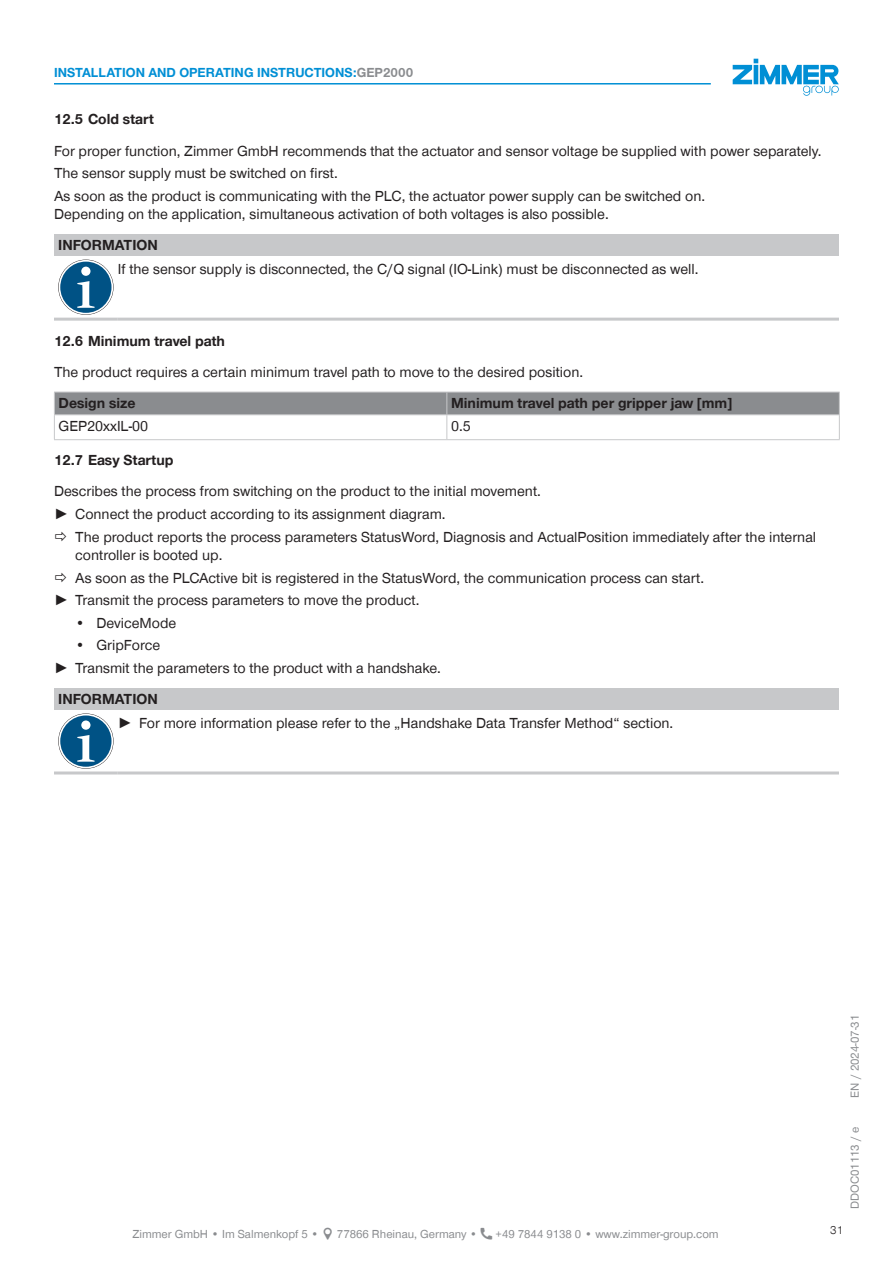
<style>
.page{position:relative;width:893px;height:1263px;background:#fff}
.page>*{position:absolute;margin:0;border:0;box-sizing:border-box;transform-origin:0 0}
.CB_AF_TD-Text{font:15px/18px "Zimmer Group Sans Global";color:#231f20}
.CB_AF_TD-Text-2{font:700 15px "Zimmer Group Sans Global";color:#231f20}
.CB_AF_TD-Signalwort{font:700 15px "Zimmer Group Sans Global";color:#231f20}
.CB_AF_TD-Tabelle-linksbuendig{font:15px "Zimmer Group Sans Global";color:#231f20}
.CB_AF_TD-Tabelle-linksbuendig-2{font:700 15px "Zimmer Group Sans Global";color:#231f20}
.CB_AF_TD-Kopfzeile{font:700 13.5px "Zimmer Group Sans Global";color:#008fd5}
.CB_AF_TD-Fusszeile{font:12px "Zimmer Group Sans Global";color:#8a8c8f}
.CB_AF_TD-Seitenrand{font:12px "Zimmer Group Sans";color:#8a8c8f}
.CB_AF_Seitenzahl_rechts{font:300 12px "Zimmer Group Sans";color:#231f20}
.s1{color:#8a8c8f}
.s2{font-family:"Zimmer Group Sans"}
</style>
<div class="page">
<svg style="left:733px;top:59px;width:106px;height:37px"></svg>
<div style="left:54px;top:234px;width:785px;height:21px;background:#c7c8ca"></div>
<hr style="left:54px;top:318px;width:64px;height:3px;background:#c7c8ca">
<hr style="left:118px;top:318px;width:721px;height:3px;background:#c7c8ca">
<svg style="left:58px;top:260px;width:56px;height:55px"></svg>
<svg style="left:59px;top:260px;width:54px;height:54px"></svg>
<div style="left:60px;top:262px;width:52px;height:51px;background:#005285;border-radius:50%"></div>
<svg style="left:77px;top:281px;width:18px;height:27px"></svg>
<div style="left:81px;top:267px;width:9px;height:9px;background:#fff;border-radius:50%"></div>
<svg style="left:54px;top:392px;width:786px;height:47px"></svg>
<hr style="left:54px;top:439px;width:393px;height:1px;background:#c7c8ca">
<hr style="left:447px;top:439px;width:393px;height:1px;background:#c7c8ca">
<div style="left:54px;top:688px;width:785px;height:21px;background:#c7c8ca"></div>
<hr style="left:54px;top:771px;width:64px;height:3px;background:#c7c8ca">
<hr style="left:118px;top:771px;width:721px;height:3px;background:#c7c8ca">
<svg style="left:58px;top:713px;width:56px;height:56px"></svg>
<svg style="left:59px;top:714px;width:54px;height:54px"></svg>
<div style="left:60px;top:715px;width:52px;height:52px;background:#005285;border-radius:50%"></div>
<svg style="left:77px;top:735px;width:18px;height:27px"></svg>
<div style="left:81px;top:720px;width:9px;height:10px;background:#fff;border-radius:50%"></div>
<hr style="left:54px;top:83px;width:657px;height:2px;background:#008fd5">
<p class="CB_AF_TD-Kopfzeile" style="left:54px;top:65px;width:361px">INSTALLATION AND OPERATING INSTRUCTIONS:<span class="s1">GEP2000</span></p>
<p class="CB_AF_TD-Text-2" style="left:54px;top:110px;width:101px">12.5 Cold start</p>
<p class="CB_AF_TD-Text" style="left:54px;top:141px;width:769px">For proper function, Zimmer GmbH recommends that the actuator and sensor voltage be supplied with power separately.</p>
<p class="CB_AF_TD-Text" style="left:54px;top:164px;width:285px">The sensor supply must be switched on first.</p>
<p class="CB_AF_TD-Text" style="left:54px;top:187px;width:653px">As soon as the product is communicating with the PLC, the actuator power supply can be switched on.<br>Depending on the application, simultaneous activation of both voltages is also possible.</p>
<p class="CB_AF_TD-Signalwort" style="left:58px;top:236px;width:101px">INFORMATION</p>
<p class="CB_AF_TD-Text" style="left:118px;top:260px;width:582px">If the sensor supply is disconnected, the C/Q signal (IO-Link) must be disconnected as well.</p>
<p class="CB_AF_TD-Text-2" style="left:54px;top:332px;width:172px">12.6 Minimum travel path</p>
<p class="CB_AF_TD-Text" style="left:54px;top:363px;width:531px">The product requires a certain minimum travel path to move to the desired position.</p>
<p class="CB_AF_TD-Tabelle-linksbuendig-2" style="left:59px;top:394px;width:78px">Design size</p>
<p class="CB_AF_TD-Text-2" style="left:451px;top:394px;width:282px">Minimum travel path per gripper jaw [mm]</p>
<p class="CB_AF_TD-Tabelle-linksbuendig" style="left:59px;top:417px;width:91px">GEP20xxIL-00</p>
<p class="CB_AF_TD-Text" style="left:451px;top:417px;width:21px">0.5</p>
<p class="CB_AF_TD-Text-2" style="left:54px;top:451px;width:121px">12.7 Easy Startup</p>
<p class="CB_AF_TD-Text" style="left:54px;top:482px;width:488px">Describes the process from switching on the product to the initial movement.</p>
<p class="CB_AF_TD-Text" style="left:54px;top:505px;width:393px"><span class="s2">►</span> Connect the product according to its assignment diagram.</p>
<p class="CB_AF_TD-Text" style="left:75px;top:528px;width:742px">The product reports the process parameters StatusWord, Diagnosis and ActualPosition immediately after the internal controller is booted up.</p>
<p class="CB_AF_TD-Text" style="left:75px;top:568px;width:630px">As soon as the PLCActive bit is registered in the StatusWord, the communication process can start.</p>
<p class="CB_AF_TD-Text" style="left:54px;top:591px;width:367px"><span class="s2">►</span> Transmit the process parameters to move the product.</p>
<p class="CB_AF_TD-Text" style="left:75px;top:614px;width:103px">• DeviceMode</p>
<p class="CB_AF_TD-Text" style="left:75px;top:636px;width:86px">• GripForce</p>
<p class="CB_AF_TD-Text" style="left:54px;top:659px;width:389px"><span class="s2">►</span> Transmit the parameters to the product with a handshake.</p>
<p class="CB_AF_TD-Signalwort" style="left:58px;top:690px;width:101px">INFORMATION</p>
<p class="CB_AF_TD-Text" style="left:118px;top:713px;width:557px"><span class="s2">►</span> For more information please refer to the „Handshake Data Transfer Method“ section.</p>
<p class="CB_AF_TD-Fusszeile" style="left:132px;top:1227px;width:188px">Zimmer GmbH • Im Salmenkopf 5 •</p>
<p class="CB_AF_TD-Fusszeile" style="left:337px;top:1227px;width:142px">77866 Rheinau, Germany •</p>
<p class="CB_AF_TD-Fusszeile" style="left:496px;top:1227px;width:225px">+49 7844 9138 0 • www.zimmer-group.com</p>
<p class="CB_AF_TD-Seitenrand" style="left:847px;top:1097px;width:84px;rotate:-90deg">EN / 2024-07-31</p>
<p class="CB_AF_Seitenzahl_rechts" style="left:830px;top:1222px;width:15px">31</p>
<p class="CB_AF_TD-Seitenrand" style="left:847px;top:1209px;width:83px;rotate:-90deg">DDOC01113 / e</p>
</div>
